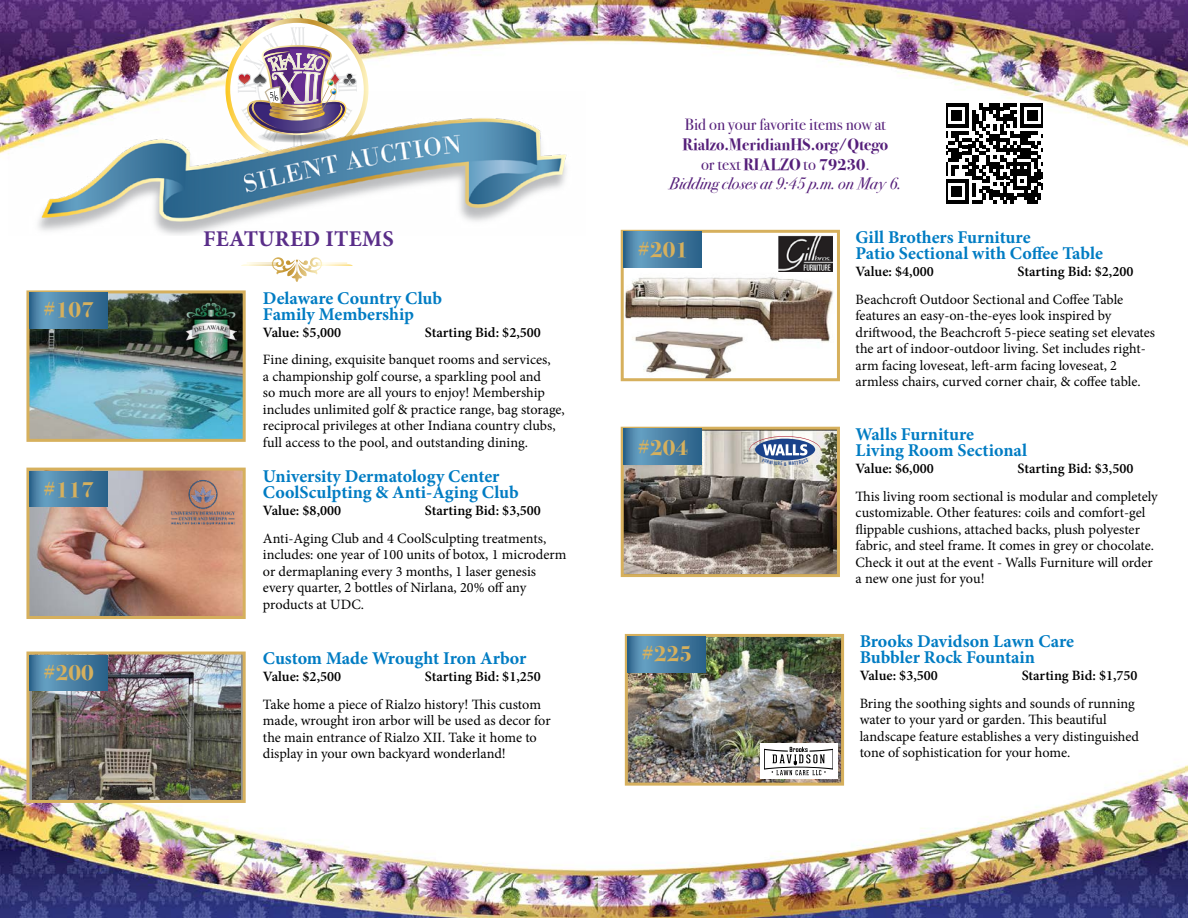
<style>
.page{position:relative;width:1188px;height:918px;background:#fff}
.page>*{position:absolute;margin:0;border:0;box-sizing:border-box;transform-origin:0 0}
.t1{font:700 22.5px "Bodoni Svty Two ITCTT";color:#d6b05d}
.t2{font:700 22.5px "Minion Pro";letter-spacing:.01em;color:#5a2e89}
.t3{font:700 18px/16.5px "Minion Pro";letter-spacing:-.005em;color:#007cc3}
.t4{font:700 16.5px/19.8px "Bodoni Svty Two ITCTT";color:#551f7a;text-align:center}
.t5{font:16.5px "Bodoni Svty Two ITCTT";color:#551f7a}
.t6{font:14.25px/16.5px "Minion Pro";letter-spacing:-.005em;color:#000}
.t7{font:600 14.25px "Minion Pro";color:#000}
.t8{font:4.05px "Bebas";color:#1a428a}
.s1{font-weight:400}
.s2{font-weight:400;font-style:italic}
</style>
<div class="page">
<img style="left:0;top:0;width:1188px;height:918px">
<img style="left:237px;top:20px;width:120px;height:71px">
<img style="left:8px;top:91px;width:578px;height:145px">
<img style="left:30px;top:294px;width:212px;height:144px">
<div style="left:26px;top:290px;width:220px;height:152px;border:3px solid #d6b05d"></div>
<img style="left:30px;top:472px;width:212px;height:143px">
<div style="left:26px;top:468px;width:220px;height:151px;border:3px solid #d6b05d"></div>
<svg style="left:241px;top:257px;width:111px;height:25px"></svg>
<svg style="left:30px;top:292px;width:77px;height:36px"></svg>
<svg style="left:30px;top:471px;width:77px;height:36px"></svg>
<img style="left:625px;top:431px;width:211px;height:142px">
<div style="left:621px;top:427px;width:219px;height:150px;border:3px solid #d6b05d"></div>
<svg style="left:624px;top:429px;width:78px;height:36px"></svg>
<img style="left:32px;top:656px;width:208px;height:143px">
<div style="left:26px;top:652px;width:220px;height:151px;border:3px solid #d6b05d"></div>
<svg style="left:30px;top:655px;width:77px;height:36px"></svg>
<img style="left:625px;top:268px;width:211px;height:109px">
<div style="left:621px;top:230px;width:219px;height:151px;border:3px solid #d6b05d"></div>
<svg style="left:624px;top:232px;width:78px;height:36px"></svg>
<img style="left:629px;top:638px;width:211px;height:144px">
<div style="left:625px;top:634px;width:219px;height:152px;border:3px solid #d6b05d"></div>
<svg style="left:628px;top:636px;width:78px;height:36px"></svg>
<img style="left:186px;top:297px;width:50px;height:63px">
<img style="left:160px;top:473px;width:86px;height:58px">
<img style="left:779px;top:236px;width:53px;height:36px">
<div style="left:760px;top:743px;width:78px;height:36px;background:#fff"></div>
<svg style="left:765px;top:747px;width:68px;height:28px"></svg>
<svg style="left:946px;top:103px;width:97px;height:100px"></svg>
<svg style="left:749px;top:436px;width:72px;height:29px"></svg>
<h1 class="t1" style="left:43px;top:291px;width:52px">#107</h1>
<h1 class="t1" style="left:43px;top:471px;width:52px">#117</h1>
<h1 class="t1" style="left:43px;top:653px;width:52px">#200</h1>
<h1 class="t2" style="left:203px;top:223px;width:192px">FEATURED ITEMS</h1>
<p class="t3" style="left:263px;top:289px;width:181px">Delaware Country Club<br>Family Membership</p>
<p class="t7" style="left:263px;top:322px;width:80px">Value: $5,000</p>
<p class="t7" style="left:425px;top:322px;width:117px">Starting Bid: $2,500</p>
<p class="t6" style="left:263px;top:352px;width:303px">Fine dining, exquisite banquet rooms and services,<br>a championship golf course, a sparkling pool and<br>so much more are all yours to enjoy! Membership includes unlimited golf &amp; practice range, bag storage, reciprocal privileges at other Indiana country clubs, full access to the pool, and outstanding dining.</p>
<p class="t3" style="left:263px;top:468px;width:257px">University Dermatology Center<br>CoolSculpting &amp; Anti-Aging Club</p>
<p class="t7" style="left:263px;top:501px;width:80px">Value: $8,000</p>
<p class="t7" style="left:425px;top:501px;width:117px">Starting Bid: $3,500</p>
<p class="t6" style="left:263px;top:530px;width:305px">Anti-Aging Club and 4 CoolSculpting treatments, includes: one year of 100 units of botox, 1 microderm or dermaplaning every 3 months, 1 laser genesis every quarter, 2 bottles of Nirlana, 20% off any products at UDC.</p>
<p class="t3" style="left:263px;top:650px;width:265px">Custom Made Wrought Iron Arbor</p>
<p class="t7" style="left:263px;top:666px;width:80px">Value: $2,500</p>
<p class="t7" style="left:425px;top:666px;width:117px">Starting Bid: $1,250</p>
<p class="t6" style="left:263px;top:696px;width:289px">Take home a piece of Rialzo history! This custom made, wrought iron arbor will be used as decor for the main entrance of Rialzo XII. Take it home to display in your own backyard wonderland!</p>
<p class="t5" style="left:685px;top:111px;width:203px">Bid on your favorite items now at</p>
<p class="t4" style="left:669px;top:133px;width:234px">Rialzo.MeridianHS.org/Qtego<br><span class="s1">or text</span> RIALZO <span class="s1">to</span> 79230<span class="s1">.<br></span><span class="s2">Bidding closes at 9:45 p.m. on May 6.</span></p>
<h1 class="t1" style="left:637px;top:230px;width:52px">#201</h1>
<h1 class="t1" style="left:637px;top:429px;width:52px">#204</h1>
<h1 class="t1" style="left:642px;top:635px;width:52px">#225</h1>
<p class="t8" style="left:784px;top:461px;width:4px">&amp;</p>
<p class="t3" style="left:856px;top:229px;width:249px">Gill Brothers Furniture<br>Patio Sectional with Coffee Table</p>
<p class="t7" style="left:856px;top:261px;width:80px">Value: $4,000</p>
<p class="t7" style="left:1018px;top:261px;width:117px">Starting Bid: $2,200</p>
<p class="t6" style="left:856px;top:291px;width:301px">Beachcroft Outdoor Sectional and Coffee Table features an easy-on-the-eyes look inspired by driftwood, the Beachcroft 5-piece seating set elevates the art of indoor-outdoor living. Set includes right&shy;arm facing loveseat, left-arm facing loveseat, 2 armless chairs, curved corner chair, &amp; coffee table.</p>
<p class="t3" style="left:856px;top:426px;width:173px">Walls Furniture<br>Living Room Sectional</p>
<p class="t7" style="left:856px;top:458px;width:80px">Value: $6,000</p>
<p class="t7" style="left:1018px;top:458px;width:117px">Starting Bid: $3,500</p>
<p class="t6" style="left:856px;top:488px;width:304px">This living room sectional is modular and completely customizable. Other features: coils and comfort-gel flippable cushions, attached backs, plush polyester fabric, and steel frame. It comes in grey or chocolate.<br>Check it out at the event - Walls Furniture will order a new one just for you!</p>
<p class="t3" style="left:860px;top:633px;width:216px">Brooks Davidson Lawn Care<br>Bubbler Rock Fountain</p>
<p class="t7" style="left:860px;top:665px;width:80px">Value: $3,500</p>
<p class="t7" style="left:1022px;top:665px;width:117px">Starting Bid: $1,750</p>
<p class="t6" style="left:860px;top:695px;width:281px">Bring the soothing sights and sounds of running water to your yard or garden. This beautiful landscape feature establishes a very distinguished tone of sophistication for your home.</p>
</div>
